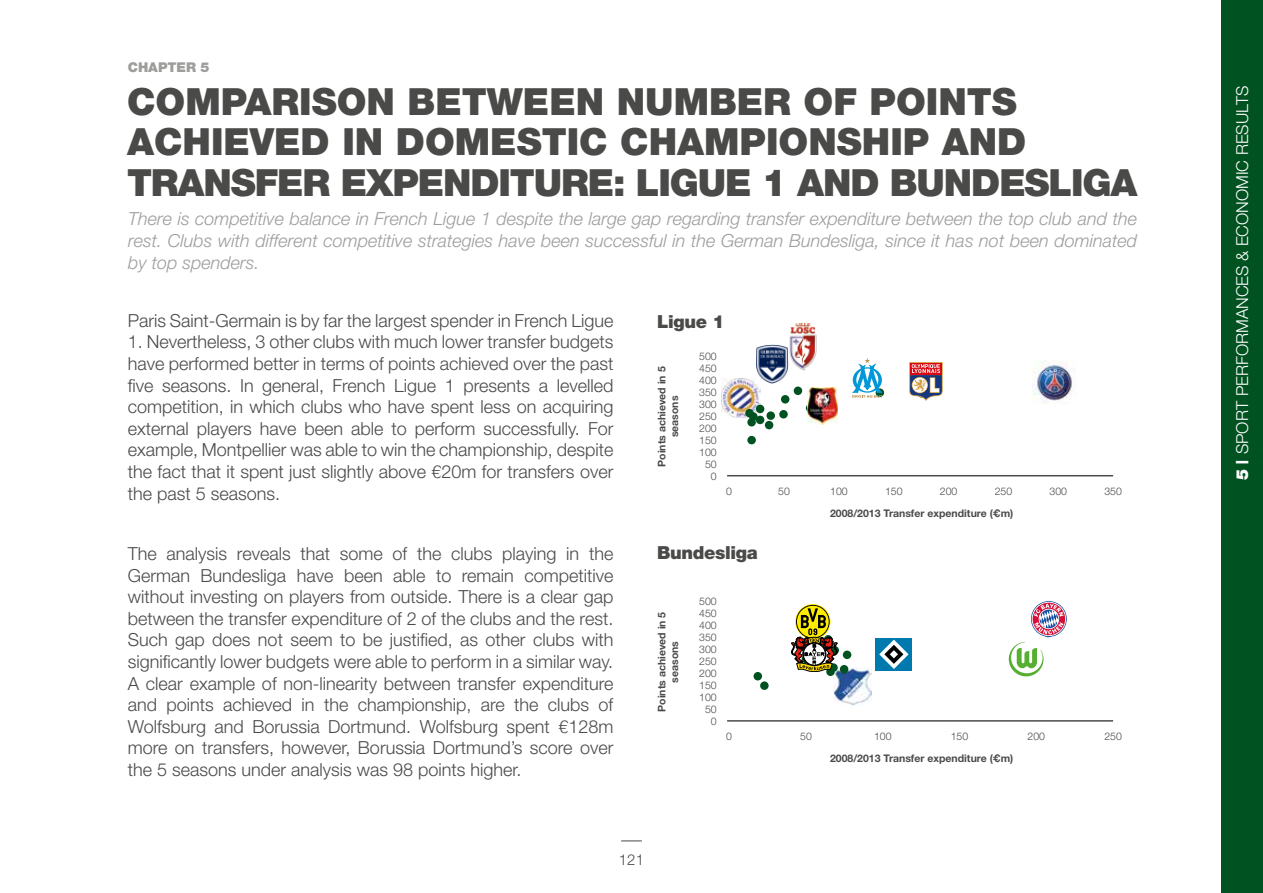
<style>
.page{position:relative;width:1263px;height:893px;background:#fff}
.page>*{position:absolute;margin:0;border:0;box-sizing:border-box;transform-origin:0 0}
.t1{font:900 37.5px/40.5px "Helvetica Neue";color:#4a4a49}
.t2{font:300 18px/21.6px "Helvetica Neue";color:#4a4a49;text-align:justify}
.t3{font:italic 300 18px/21.6px "Helvetica Neue";color:#9d9d9c;text-align:justify}
.t4{font:900 18px "Helvetica Neue";letter-spacing:-.02em;color:#4a4a49}
.t5{font:300 16.5px "Helvetica Neue";color:#fff}
.t6{font:300 15px "Helvetica Neue";color:#4a4a49}
.t7{font:900 13.5px "Helvetica Neue";color:#9d9d9c}
.t8{font:700 10.5px/12.6px "Helvetica Neue";color:#4a4a49;text-align:center}
.t9{font:300 10.5px/12px "Helvetica Neue";color:#4a4a49;text-align:right}
.s1{font-family:"Helvetica"}
.s2{font-weight:900}
</style>
<div class="page">
<svg style="left:621px;top:840px;width:21px;height:1px"></svg>
<div style="left:1221px;top:0;width:42px;height:893px;background:#005321"></div>
<img style="left:833px;top:668px;width:38px;height:37px">
<img style="left:722px;top:378px;width:39px;height:40px">
<hr style="left:727px;top:475px;width:386px;height:1px;background:#4a4a49">
<hr style="left:727px;top:720px;width:386px;height:2px;background:#4a4a49">
<div style="left:747px;top:436px;width:9px;height:8px;background:#005321;border-radius:50%"></div>
<div style="left:747px;top:418px;width:9px;height:8px;background:#005321;border-radius:50%"></div>
<div style="left:745px;top:409px;width:9px;height:8px;background:#005321;border-radius:50%"></div>
<div style="left:749px;top:412px;width:8px;height:9px;background:#005321;border-radius:50%"></div>
<div style="left:756px;top:416px;width:8px;height:8px;background:#005321;border-radius:50%"></div>
<div style="left:756px;top:405px;width:8px;height:8px;background:#005321;border-radius:50%"></div>
<div style="left:766px;top:411px;width:9px;height:9px;background:#005321;border-radius:50%"></div>
<div style="left:765px;top:421px;width:8px;height:8px;background:#005321;border-radius:50%"></div>
<div style="left:779px;top:410px;width:9px;height:8px;background:#005321;border-radius:50%"></div>
<div style="left:781px;top:395px;width:8px;height:9px;background:#005321;border-radius:50%"></div>
<div style="left:794px;top:387px;width:8px;height:8px;background:#005321;border-radius:50%"></div>
<div style="left:753px;top:672px;width:9px;height:8px;background:#005321;border-radius:50%"></div>
<div style="left:760px;top:681px;width:9px;height:9px;background:#005321;border-radius:50%"></div>
<div style="left:826px;top:667px;width:9px;height:9px;background:#005321;border-radius:50%"></div>
<div style="left:840px;top:665px;width:8px;height:8px;background:#005321;border-radius:50%"></div>
<div style="left:843px;top:651px;width:8px;height:8px;background:#005321;border-radius:50%"></div>
<svg style="left:852px;top:358px;width:31px;height:40px"></svg>
<svg style="left:1031px;top:601px;width:36px;height:36px"></svg>
<svg style="left:1032px;top:602px;width:34px;height:34px"></svg>
<svg style="left:1033px;top:603px;width:32px;height:32px"></svg>
<svg style="left:1034px;top:604px;width:30px;height:30px"></svg>
<svg style="left:1008px;top:641px;width:36px;height:36px"></svg>
<img style="left:755px;top:344px;width:34px;height:40px">
<svg style="left:795px;top:604px;width:35px;height:35px"></svg>
<svg style="left:796px;top:605px;width:34px;height:33px"></svg>
<div style="left:797px;top:606px;width:32px;height:32px;background:#ffed00;border-radius:50%"></div>
<svg style="left:791px;top:608px;width:47px;height:64px"></svg>
<img style="left:808px;top:388px;width:30px;height:36px">
<div style="left:875px;top:638px;width:37px;height:32px;background:#0079ae"></div>
<svg style="left:879px;top:640px;width:29px;height:29px"></svg>
<svg style="left:909px;top:362px;width:34px;height:39px"></svg>
<img style="left:1033px;top:361px;width:42px;height:43px">
<img style="left:789px;top:324px;width:28px;height:47px">
<p class="t7" style="left:128px;top:60px;width:83px">CHAPTER 5</p>
<h1 class="t1" style="left:127px;top:81px;width:1012px">COMPARISON BETWEEN NUMBER OF POINTS<br>ACHIEVED IN DOMESTIC CHAMPIONSHIP AND<br>TRANSFER EXPENDITURE: LIGUE 1 AND BUNDESLIGA</h1>
<p class="t3" style="left:128px;top:208px;width:1010px">There is competitive balance in French Ligue 1 despite the large gap regarding transfer expenditure between the top club and the rest. Clubs with different competitive strategies have been successful in the German Bundesliga, since it has not been dominated by top spenders.</p>
<p class="t2" style="left:128px;top:309px;width:487px">Paris Saint-Germain is by far the largest spender in French Ligue</p>
<p class="t2" style="left:128px;top:331px;width:487px">1. Nevertheless, 3 other clubs with much lower transfer budgets have performed better in terms of points achieved over the past five seasons. In general, French Ligue 1 presents a levelled competition, in which clubs who have spent less on acquiring external players have been able to perform successfully. For example, Montpellier was able to win the championship, despite the fact that it spent just slightly above <span class="s1">€</span>20m for transfers over the past 5 seasons.</p>
<p class="t2" style="left:128px;top:542px;width:487px">The analysis reveals that some of the clubs playing in the German Bundesliga have been able to remain competitive without investing on players from outside. There is a clear gap between the transfer expenditure of 2 of the clubs and the rest.<br>Such gap does not seem to be justified, as other clubs with significantly lower budgets were able to perform in a similar way.<br>A clear example of non-linearity between transfer expenditure and points achieved in the championship, are the clubs of Wolfsburg and Borussia Dortmund. Wolfsburg spent <span class="s1">€</span>128m more on transfers, however, Borussia Dortmund’s score over the 5 seasons under analysis was 98 points higher.</p>
<p class="t4" style="left:657px;top:311px;width:69px">Ligue 1</p>
<p class="t8" style="left:655px;top:467px;width:102px;rotate:-90deg">Points achieved in 5 seasons</p>
<p class="t9" style="left:699px;top:350px;width:19px">500<br>450<br>400<br>350<br>300<br>250<br>200<br>150<br>100<br>50<br>0</p>
<p class="t9" style="left:726px;top:485px;width:7px">0</p>
<p class="t4" style="left:657px;top:542px;width:102px">Bundesliga</p>
<p class="t8" style="left:655px;top:712px;width:102px;rotate:-90deg">Points achieved in 5 seasons</p>
<p class="t9" style="left:699px;top:595px;width:19px">500<br>450<br>400<br>350<br>300<br>250<br>200<br>150<br>100<br>50<br>0</p>
<p class="t9" style="left:726px;top:730px;width:7px">0</p>
<p class="t9" style="left:778px;top:485px;width:13px">50</p>
<p class="t9" style="left:830px;top:485px;width:19px">100</p>
<p class="t9" style="left:885px;top:485px;width:19px">150</p>
<p class="t9" style="left:940px;top:485px;width:19px">200</p>
<p class="t9" style="left:995px;top:485px;width:19px">250</p>
<p class="t9" style="left:1049px;top:485px;width:19px">300</p>
<p class="t9" style="left:1104px;top:485px;width:19px">350</p>
<p class="t8" style="left:830px;top:507px;width:185px">2008/2013 Transfer expenditure (<span class="s1">€</span>m)</p>
<p class="t9" style="left:800px;top:730px;width:13px">50</p>
<p class="t9" style="left:874px;top:730px;width:19px">100</p>
<p class="t9" style="left:951px;top:730px;width:19px">150</p>
<p class="t8" style="left:830px;top:752px;width:185px">2008/2013 Transfer expenditure (<span class="s1">€</span>m)</p>
<p class="t9" style="left:1027px;top:730px;width:19px">200</p>
<p class="t9" style="left:1104px;top:730px;width:19px">250</p>
<p class="t6" style="left:619px;top:850px;width:27px">121</p>
<p class="t5" style="left:1232px;top:480px;width:396px;rotate:-90deg"><span class="s2">5 |</span> SPORT PERFORMANCES &amp; ECONOMIC RESULTS</p>
</div>
